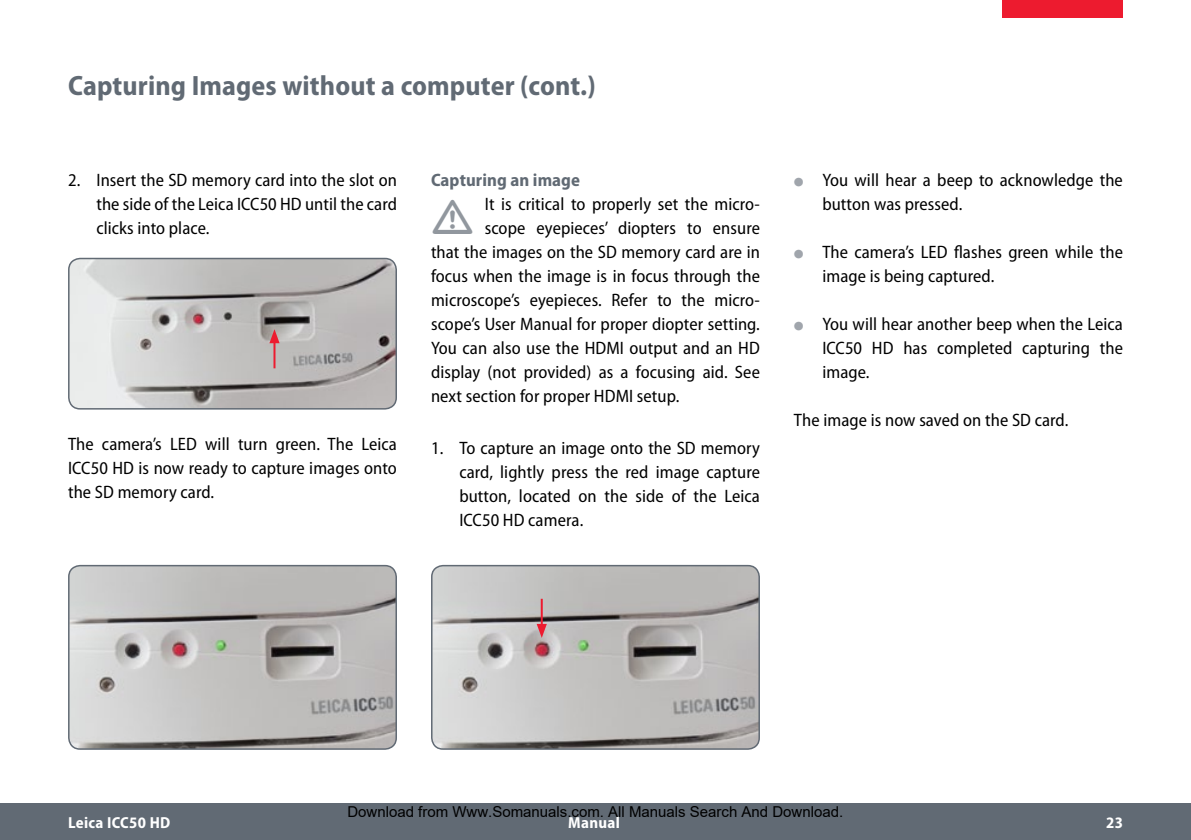
<style>
.page{position:relative;width:1191px;height:840px;background:#fff}
.page>*{position:absolute;margin:0;border:0;box-sizing:border-box;transform-origin:0 0}
.Warnsymbol{font:43px "Warning Pi LT Std";color:#91979e}
.Seitentitel{font:700 semi-condensed 28px "Myriad Pro";letter-spacing:.005em;color:#616a74}
.Einzug_Aufzählung{font:semi-condensed 18px/24px "Myriad Pro";letter-spacing:.005em;color:#000;text-align:justify}
.Warnsymbol-2{font:semi-condensed 18px "Myriad Pro";letter-spacing:.005em;color:#000}
.Einzug_Symbol{font:semi-condensed 18px/24px "Myriad Pro";letter-spacing:.005em;color:#000}
.Untertitel{font:700 semi-condensed 18px "Myriad Pro";letter-spacing:.005em;color:#616a74}
.t1{font:700 semi-condensed 16px "Myriad Pro";letter-spacing:.02em;color:#fff}
.t2{font:15px "Arial";color:#000}
</style>
<div class="page">
<div style="left:0;top:803px;width:1191px;height:36px;background:#616a74"></div>
<div style="left:1002px;top:0;width:121px;height:17px;background:#ed1b2f"></div>
<img style="left:69px;top:567px;width:327px;height:181px">
<div style="left:68px;top:564px;width:329px;height:185px;border:2px solid #616a74;border-radius:11px"></div>
<img style="left:432px;top:567px;width:327px;height:181px">
<div style="left:431px;top:564px;width:329px;height:185px;border:2px solid #616a74;border-radius:11px"></div>
<hr style="left:541px;top:598px;width:2px;height:28px;background:#ed1b2f">
<svg style="left:536px;top:623px;width:11px;height:14px"></svg>
<img style="left:69px;top:260px;width:327px;height:148px">
<div style="left:68px;top:257px;width:329px;height:152px;border:2px solid #616a74;border-radius:11px"></div>
<hr style="left:273px;top:340px;width:2px;height:28px;background:#ed1b2f">
<svg style="left:269px;top:329px;width:10px;height:14px"></svg>
<p class="Seitentitel" style="left:68px;top:70px;width:529px">Capturing Images without a computer (cont.)</p>
<p class="Einzug_Aufzählung" style="left:96px;top:168px;width:302px;text-indent:-28px">2. Insert the SD memory card into the slot on the side of the Leica ICC50 HD until the card clicks into place.</p>
<p class="Einzug_Aufzählung" style="left:68px;top:432px;width:330px">The camera’s LED will turn green. The Leica ICC50 HD is now ready to capture images onto the SD memory card.</p>
<p class="Untertitel" style="left:431px;top:169px;width:151px">Capturing an image</p>
<p class="Warnsymbol" style="left:431px;top:192px;width:44px">•</p>
<p class="Warnsymbol-2" style="left:485px;top:194px;width:277px">It is critical to properly set the micro-</p>
<p class="Warnsymbol-2" style="left:485px;top:218px;width:277px">scope eyepieces’ diopters to ensure</p>
<p class="Warnsymbol-2" style="left:431px;top:242px;width:330px">that the images on the SD memory card are in</p>
<p class="Warnsymbol-2" style="left:431px;top:266px;width:330px">focus when the image is in focus through the</p>
<p class="Warnsymbol-2" style="left:431px;top:290px;width:330px">microscope’s eyepieces. Refer to the micro-</p>
<p class="Warnsymbol-2" style="left:431px;top:314px;width:330px">scope’s User Manual for proper diopter setting.</p>
<p class="Warnsymbol-2" style="left:431px;top:338px;width:330px">You can also use the HDMI output and an HD</p>
<p class="Warnsymbol-2" style="left:431px;top:362px;width:330px">display (not provided) as a focusing aid. See</p>
<p class="Warnsymbol-2" style="left:431px;top:386px;width:250px">next section for proper HDMI setup.</p>
<p class="Einzug_Aufzählung" style="left:459px;top:436px;width:302px;text-indent:-28px">1. To capture an image onto the SD memory card, lightly press the red image capture button, located on the side of the Leica ICC50 HD camera.</p>
<p class="Einzug_Symbol" style="left:822px;top:168px;width:302px">You will hear a beep to acknowledge the button was pressed.</p>
<p class="Einzug_Symbol" style="left:822px;top:240px;width:302px">The camera’s LED flashes green while the image is being captured.</p>
<p class="Einzug_Symbol" style="left:822px;top:312px;width:302px;text-align:justify">You will hear another beep when the Leica ICC50 HD has completed capturing the image.</p>
<p class="Einzug_Aufzählung" style="left:794px;top:408px;width:276px">The image is now saved on the SD card.</p>
<p class="t2" style="left:347px;top:802px;width:497px">Download from Www.Somanuals.com. All Manuals Search And Download.</p>
<p class="t1" style="left:68px;top:813px;width:104px">Leica ICC50 HD</p>
<p class="t1" style="left:568px;top:813px;width:53px">Manual</p>
<p class="t1" style="left:1106px;top:813px;width:18px">23</p>
</div>
